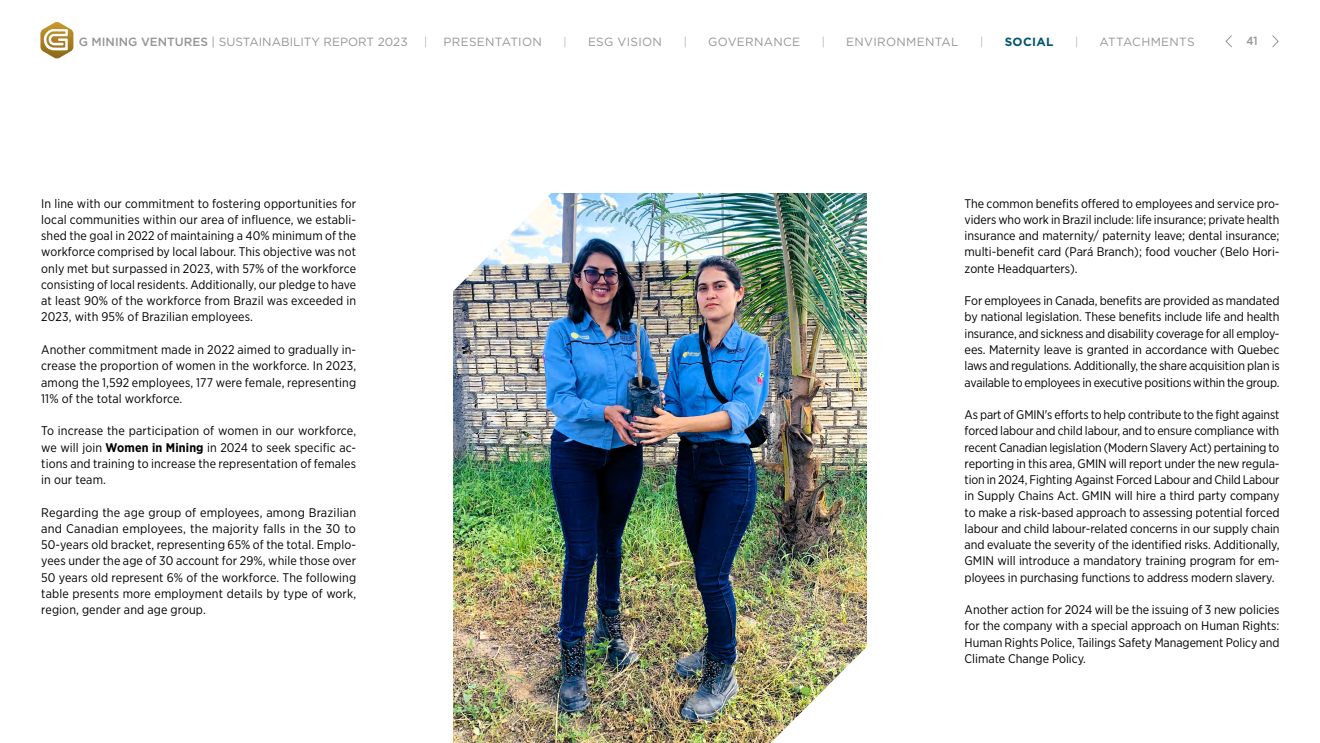
<style>
.page{position:relative;width:1320px;height:743px;background:#fff}
.page>*{position:absolute;margin:0;border:0;box-sizing:border-box;transform-origin:0 0}
.t1{font:12.5px/16.2px "Gotham Narrow";color:#000;text-align:justify}
.t2{font:11.88px "Gotham";letter-spacing:.025em;color:#939598}
.t3{font:11.88px "Gotham";color:#939598}
.t4{font:300 11.88px "Gotham Narrow";color:#939598}
.t5{font:700 11.88px "Gotham";letter-spacing:.025em;color:#00556f}
.t6{font:500 11.88px "Gotham Narrow";color:#939598}
.s1{font-weight:500}
.s2{font-weight:700}
</style>
<div class="page">
<img style="left:454px;top:193px;width:412px;height:549px">
<img style="left:771px;top:645px;width:96px;height:97px">
<img style="left:453px;top:193px;width:100px;height:100px">
<svg style="left:1225px;top:35px;width:7px;height:13px"></svg>
<svg style="left:1272px;top:35px;width:7px;height:13px"></svg>
<svg style="left:40px;top:22px;width:33px;height:37px"></svg>
<p class="t3" style="left:79px;top:34px;width:330px"><span class="s1">G MINING VENTURES</span> | SUSTAINABILITY REPORT 2023</p>
<p class="t4" style="left:424px;top:34px;width:5px">|</p>
<p class="t2" style="left:444px;top:34px;width:100px">PRESENTATION</p>
<p class="t4" style="left:563px;top:34px;width:5px">|</p>
<p class="t2" style="left:588px;top:34px;width:75px">ESG VISION</p>
<p class="t4" style="left:684px;top:34px;width:5px">|</p>
<p class="t2" style="left:708px;top:34px;width:93px">GOVERNANCE</p>
<p class="t4" style="left:822px;top:34px;width:5px">|</p>
<p class="t2" style="left:846px;top:34px;width:114px">ENVIRONMENTAL</p>
<p class="t4" style="left:980px;top:34px;width:5px">|</p>
<p class="t5" style="left:1005px;top:33px;width:50px">SOCIAL</p>
<p class="t4" style="left:1075px;top:34px;width:5px">|</p>
<p class="t2" style="left:1100px;top:34px;width:96px">ATTACHMENTS</p>
<p class="t6" style="left:1247px;top:34px;width:12px">41</p>
<p class="t1" style="left:41px;top:195px;width:316px">In line with our commitment to fostering opportunities for local communities within our area of influence, we establi&shy;shed the goal in 2022 of maintaining a 40% minimum of the workforce comprised by local labour. This objective was not only met but surpassed in 2023, with 57% of the workforce consisting of local residents. Additionally, our pledge to have at least 90% of the workforce from Brazil was exceeded in 2023, with 95% of Brazilian employees.</p>
<p class="t1" style="left:41px;top:341px;width:316px">Another commitment made in 2022 aimed to gradually in&shy;crease the proportion of women in the workforce. In 2023, among the 1,592 employees, 177 were female, representing 11% of the total workforce.</p>
<p class="t1" style="left:41px;top:422px;width:317px">To increase the participation of women in our workforce, we will join <span class="s2">Women in Mining</span> in 2024 to seek specific ac&shy;tions and training to increase the representation of females in our team.</p>
<p class="t1" style="left:41px;top:503px;width:316px">Regarding the age group of employees, among Brazilian and Canadian employees, the majority falls in the 30 to 50-years old bracket, representing 65% of the total. Emplo&shy;yees under the age of 30 account for 29%, while those over 50 years old represent 6% of the workforce. The following table presents more employment details by type of work, region, gender and age group.</p>
<p class="t1" style="left:965px;top:195px;width:316px">The common benefits offered to employees and service pro&shy;viders who work in Brazil include: life insurance; private health insurance and maternity/ paternity leave; dental insurance; multi-benefit card (Pará Branch); food voucher (Belo Hori&shy;zonte Headquarters).</p>
<p class="t1" style="left:965px;top:292px;width:317px">For employees in Canada, benefits are provided as mandated by national legislation. These benefits include life and health insurance, and sickness and disability coverage for all employ&shy;ees. Maternity leave is granted in accordance with Quebec laws and regulations. Additionally, the share acquisition plan is available to employees in executive positions within the group.</p>
<p class="t1" style="left:965px;top:406px;width:317px">As part of GMIN's efforts to help contribute to the fight against forced labour and child labour, and to ensure compliance with recent Canadian legislation (Modern Slavery Act) pertaining to reporting in this area, GMIN will report under the new regula&shy;tion in 2024, Fighting Against Forced Labour and Child Labour in Supply Chains Act. GMIN will hire a third party company to make a risk-based approach to assessing potential forced labour and child labour-related concerns in our supply chain and evaluate the severity of the identified risks. Additionally, GMIN will introduce a mandatory training program for em&shy;ployees in purchasing functions to address modern slavery.</p>
<p class="t1" style="left:965px;top:601px;width:316px">Another action for 2024 will be the issuing of 3 new policies for the company with a special approach on Human Rights:<br>Human Rights Police, Tailings Safety Management Policy and Climate Change Policy.</p>
</div>
